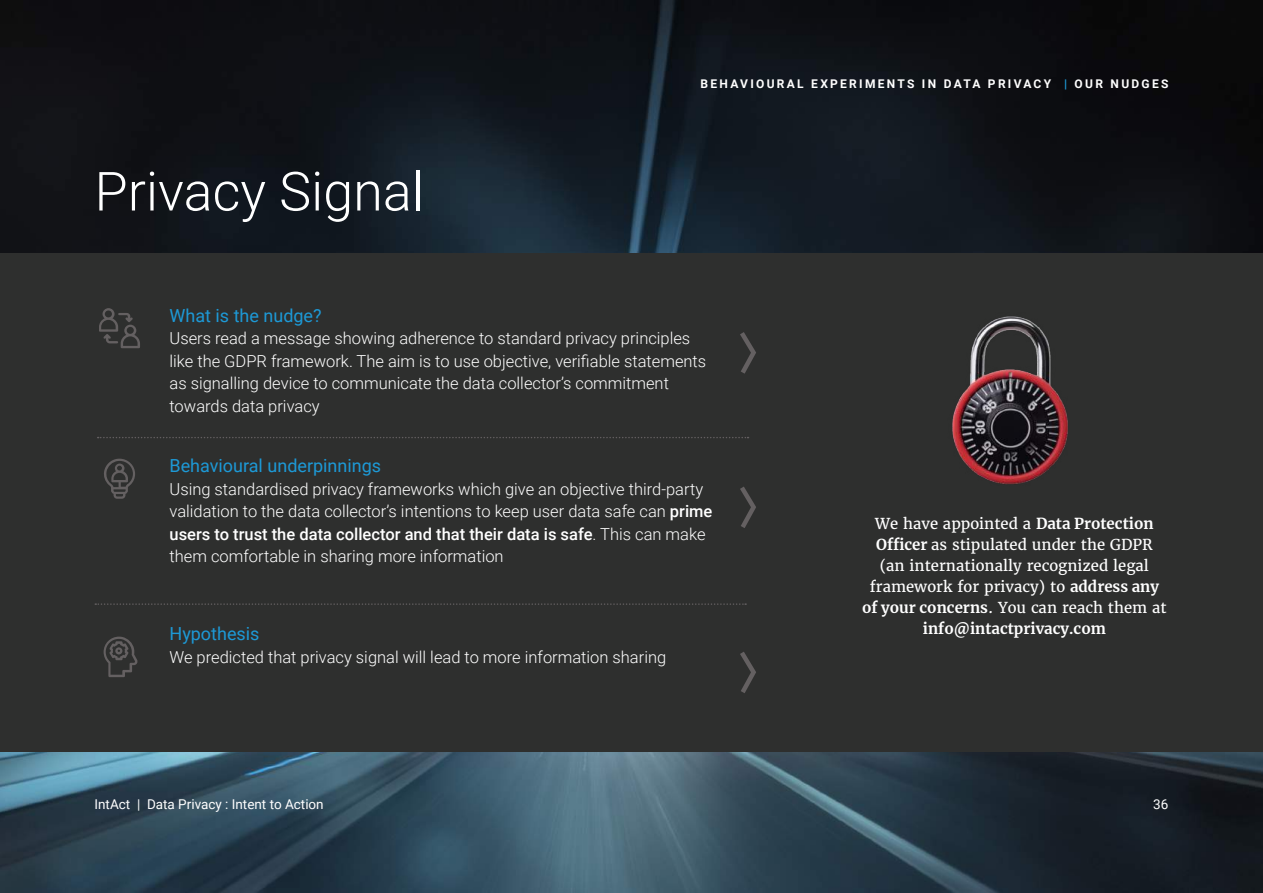
<style>
.page{position:relative;width:1263px;height:893px;background:#fff}
.page>*{position:absolute;margin:0;border:0;box-sizing:border-box;transform-origin:0 0}
.t1{font:300 54px "Roboto";color:#fff}
.t2{font:18px "Roboto";color:#1d99d6}
.t3{font:300 16.5px/22.5px "Roboto";color:#fff}
.t4{font:15px/21px "Merriweather";color:#fff;text-align:center}
.t5{font:13.5px "Roboto";color:#fff}
.t6{font:700 12px "Roboto";letter-spacing:.19em;color:#fff}
.s1{font-weight:900;color:#1d99d6}
.s2{font-weight:500}
.s3{font-weight:700}
</style>
<div class="page">
<img style="left:0;top:0;width:1263px;height:893px">
<div style="left:0;top:253px;width:1263px;height:499px;background:#2e2f2e"></div>
<svg style="left:98px;top:437px;width:650px;height:1px"></svg>
<svg style="left:95px;top:603px;width:651px;height:2px"></svg>
<svg style="left:99px;top:308px;width:41px;height:40px"></svg>
<svg style="left:104px;top:459px;width:31px;height:40px"></svg>
<svg style="left:740px;top:332px;width:16px;height:42px"></svg>
<svg style="left:740px;top:486px;width:16px;height:42px"></svg>
<svg style="left:740px;top:652px;width:16px;height:41px"></svg>
<img style="left:952px;top:316px;width:116px;height:169px">
<svg style="left:104px;top:637px;width:34px;height:40px"></svg>
<h1 class="t1" style="left:94px;top:153px;width:331px">Privacy Signal</h1>
<p class="t6" style="left:700px;top:75px;width:469px">BEHAVIOURAL EXPERIMENTS IN DATA PRIVACY <span class="s1">|</span> OUR NUDGES</p>
<p class="t2" style="left:170px;top:303px;width:154px">What is the nudge?</p>
<p class="t3" style="left:170px;top:326px;width:538px">Users read a message showing adherence to standard privacy principles like the GDPR framework. The aim is to use objective, verifiable statements as signalling device to communicate the data collector’s commitment towards data privacy</p>
<p class="t2" style="left:170px;top:453px;width:213px">Behavioural underpinnings</p>
<p class="t3" style="left:170px;top:477px;width:544px">Using standardised privacy frameworks which give an objective third-party validation to the data collector’s intentions to keep user data safe can <span class="s2">prime users to trust the data collector and that their data is safe</span>. This can make them comfortable in sharing more information</p>
<p class="t2" style="left:170px;top:621px;width:91px">Hypothesis</p>
<p class="t3" style="left:170px;top:645px;width:498px">We predicted that privacy signal will lead to more information sharing</p>
<p class="t5" style="left:94px;top:794px;width:231px">IntAct | Data Privacy : Intent to Action</p>
<p class="t4" style="left:862px;top:513px;width:306px">We have appointed a <span class="s3">Data Protection Officer</span> as stipulated under the GDPR (an internationally recognized legal framework for privacy) to <span class="s3">address any of your concerns</span>. You can reach them at <span class="s3">info@intactprivacy.com</span></p>
<p class="t5" style="left:1153px;top:794px;width:17px">36</p>
</div>
